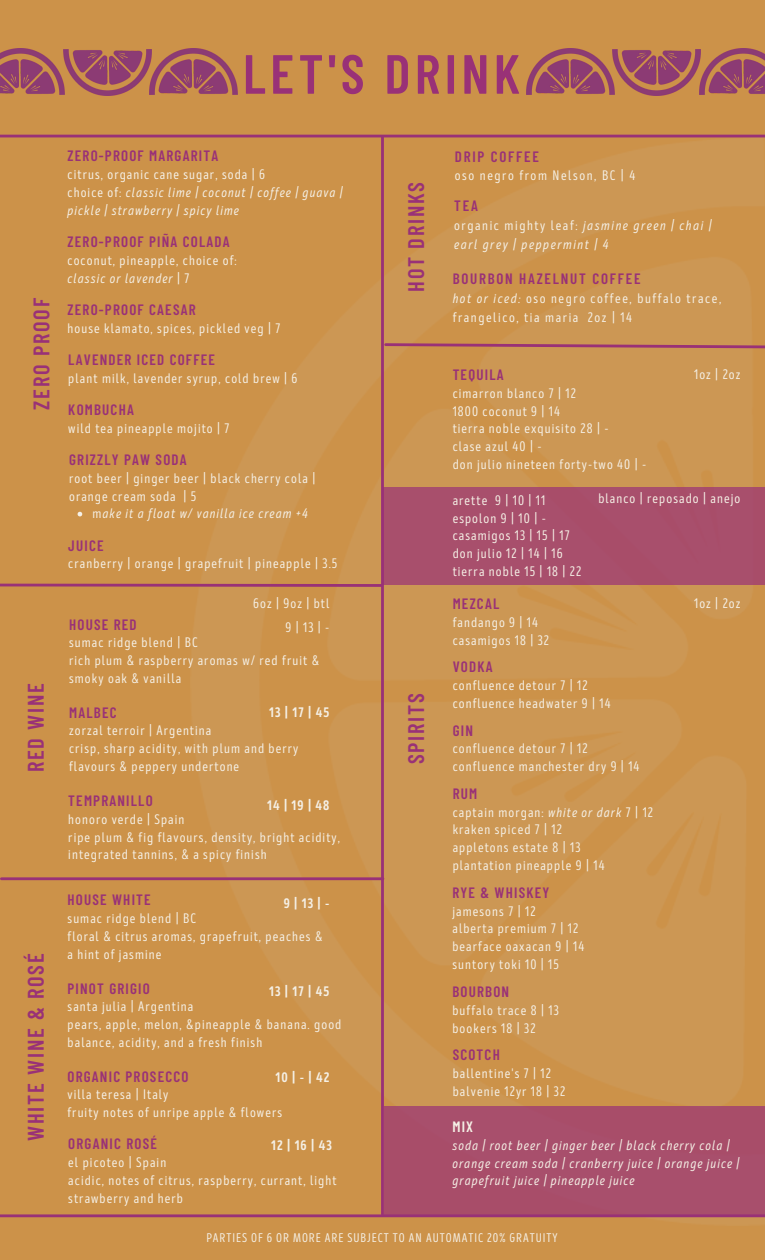
<style>
.page{position:relative;width:765px;height:1260px;background:#cc9249}
.page>*{position:absolute;margin:0;border:0;box-sizing:border-box;transform-origin:0 0}
.t1{font:600 55.12px "Barlow Condensed";letter-spacing:.08em;color:#993177}
.t2{font:600 22.5px "Barlow Condensed";letter-spacing:.08em;color:#993177}
.t3{font:600 15px "Barlow Condensed";letter-spacing:.08em;color:#993177}
.t4{font:600 15px "Barlow Condensed";letter-spacing:.115em;color:#993177}
.t5{font:600 15px "Barlow Condensed";color:#f5f0e6}
.t6{font:13.75px/17.8px "Mozer";letter-spacing:.08em;color:#f5f0e6}
.t7{font:italic 13.75px/17.8px "Mozer";letter-spacing:.08em;color:#f5f0e6}
.t8{font:13.75px/18.8px "Mozer";letter-spacing:.115em;color:#f5f0e6}
.t9{font:italic 13.75px/18.8px "Mozer";letter-spacing:.115em;color:#f5f0e6}
.t10{font:700 13.75px "Mozer";letter-spacing:.08em;color:#f5f0e6}
.t11{font:12.5px "Mozer";letter-spacing:.08em;color:#f5f0e6}
.s1{font-style:normal}
.s2{font-style:italic}
</style>
<div class="page">
<img style="left:191px;top:137px;width:574px;height:1087px">
<hr style="left:0;top:135px;width:765px;height:2px;background:#993177">
<hr style="left:0;top:1214px;width:765px;height:3px;background:#993177">
<div style="left:384px;top:1106px;width:381px;height:109px;background:#a84f6c"></div>
<hr style="left:381px;top:137px;width:3px;height:1077px;background:#993177">
<hr style="left:1px;top:877px;width:382px;height:3px;background:#993177">
<svg style="left:0;top:582px;width:381px;height:6px"></svg>
<img style="left:65px;top:49px;width:173px;height:46px">
<svg style="left:78px;top:512px;width:4px;height:4px"></svg>
<div style="left:383px;top:487px;width:382px;height:98px;background:#a84f6c"></div>
<img style="left:527px;top:49px;width:86px;height:46px">
<img style="left:613px;top:49px;width:86px;height:46px">
<img style="left:0;top:49px;width:65px;height:46px">
<img style="left:699px;top:49px;width:66px;height:46px">
<svg style="left:384px;top:342px;width:381px;height:8px"></svg>
<p class="t1" style="left:243px;top:39px;width:279px">LET'S DRINK</p>
<p class="t2" style="left:27px;top:410px;width:113px;rotate:-90deg">ZERO PROOF</p>
<p class="t2" style="left:21px;top:772px;width:91px;rotate:-90deg">RED WINE</p>
<p class="t2" style="left:21px;top:1141px;width:189px;rotate:-90deg">WHITE WINE &amp; ROSÉ</p>
<p class="t3" style="left:68px;top:146px;width:152px">ZERO-PROOF MARGARITA</p>
<p class="t6" style="left:68px;top:166px;width:199px">citrus, organic cane sugar, soda | 6</p>
<p class="t7" style="left:68px;top:184px;width:277px"><span class="s1">choice of:</span> classic lime | coconut | coffee | guava | pickle | strawberry | spicy lime</p>
<p class="t3" style="left:68px;top:232px;width:164px">ZERO-PROOF PIÑA COLADA</p>
<p class="t6" style="left:68px;top:252px;width:171px">coconut, pineapple, choice of:</p>
<p class="t7" style="left:68px;top:269px;width:123px">classic or lavender <span class="s1">| 7</span></p>
<p class="t3" style="left:68px;top:300px;width:130px">ZERO-PROOF CAESAR</p>
<p class="t6" style="left:68px;top:319px;width:214px">house klamato, spices, pickled veg | 7</p>
<p class="t3" style="left:68px;top:350px;width:148px">LAVENDER ICED COFFEE</p>
<p class="t6" style="left:68px;top:370px;width:231px">plant milk, lavender syrup, cold brew | 6</p>
<p class="t3" style="left:68px;top:400px;width:67px">KOMBUCHA</p>
<p class="t6" style="left:68px;top:420px;width:163px">wild tea pineapple mojito | 7</p>
<p class="t3" style="left:69px;top:450px;width:119px">GRIZZLY PAW SODA</p>
<p class="t6" style="left:69px;top:470px;width:248px">root beer | ginger beer | black cherry cola | orange cream soda | 5</p>
<p class="t3" style="left:68px;top:536px;width:37px">JUICE</p>
<p class="t6" style="left:68px;top:555px;width:271px">cranberry | orange | grapefruit | pineapple | 3.5</p>
<p class="t7" style="left:93px;top:505px;width:217px"><span class="s1">m</span>ake it a float w/ vanilla ice cream +4</p>
<p class="t6" style="left:253px;top:595px;width:78px">6oz | 9oz | btl</p>
<p class="t3" style="left:69px;top:615px;width:69px">HOUSE RED</p>
<p class="t6" style="left:69px;top:634px;width:130px">sumac ridge blend | BC</p>
<p class="t6" style="left:69px;top:652px;width:252px">rich plum &amp; raspberry aromas w/ red fruit &amp; smoky oak &amp; vanilla</p>
<p class="t6" style="left:285px;top:619px;width:46px">9|13|-</p>
<p class="t10" style="left:269px;top:704px;width:62px">13|17|45</p>
<p class="t3" style="left:69px;top:703px;width:49px">MALBEC</p>
<p class="t6" style="left:69px;top:722px;width:144px">zorzal terroir | Argentina</p>
<p class="t6" style="left:69px;top:740px;width:231px">crisp, sharp acidity, with plum and berry flavours &amp; peppery undertone</p>
<p class="t3" style="left:68px;top:791px;width:86px">TEMPRANILLO</p>
<p class="t6" style="left:68px;top:811px;width:118px">honoro verde | Spain</p>
<p class="t6" style="left:68px;top:828px;width:273px">ripe plum &amp; fig flavours, density, bright acidity, integrated tannins, &amp; a spicy finish</p>
<p class="t10" style="left:267px;top:797px;width:64px">14|19|48</p>
<p class="t3" style="left:68px;top:890px;width:85px">HOUSE WHITE</p>
<p class="t6" style="left:68px;top:910px;width:130px">sumac ridge blend | BC</p>
<p class="t6" style="left:68px;top:928px;width:256px">floral &amp; citrus aromas, grapefruit, peaches &amp; a hint of jasmine</p>
<p class="t3" style="left:68px;top:979px;width:84px">PINOT GRIGIO</p>
<p class="t6" style="left:68px;top:998px;width:127px">santa julia | Argentina</p>
<p class="t6" style="left:68px;top:1016px;width:275px">pears, apple, melon, &amp;pineapple &amp; banana. good balance, acidity, and a fresh finish</p>
<p class="t10" style="left:284px;top:895px;width:47px">9|13|-</p>
<p class="t10" style="left:269px;top:983px;width:62px">13|17|45</p>
<p class="t3" style="left:67px;top:1067px;width:123px">ORGANIC PROSECCO</p>
<p class="t6" style="left:67px;top:1086px;width:102px">villa teresa | Italy</p>
<p class="t6" style="left:67px;top:1104px;width:216px">fruity notes of unripe apple &amp; flowers</p>
<p class="t3" style="left:68px;top:1134px;width:90px">ORGANIC ROSÉ</p>
<p class="t6" style="left:68px;top:1154px;width:99px">el picoteo | Spain</p>
<p class="t6" style="left:68px;top:1172px;width:270px">acidic, notes of citrus, raspberry, currant, light strawberry and herb</p>
<p class="t10" style="left:276px;top:1069px;width:55px">10|-|42</p>
<p class="t10" style="left:271px;top:1137px;width:62px">12|16|43</p>
<p class="t2" style="left:402px;top:292px;width:112px;rotate:-90deg">HOT DRINKS</p>
<p class="t2" style="left:402px;top:764px;width:73px;rotate:-90deg">SPIRITS</p>
<p class="t4" style="left:455px;top:147px;width:86px">DRIP COFFEE</p>
<p class="t8" style="left:455px;top:167px;width:182px">oso negro from Nelson, BC | 4</p>
<p class="t3" style="left:454px;top:196px;width:25px">TEA</p>
<p class="t9" style="left:454px;top:216px;width:259px"><span class="s1">organic mighty leaf:</span> jasmine green | chai | earl grey | peppermint | 4</p>
<p class="t4" style="left:453px;top:269px;width:189px">BOURBON HAZELNUT COFFEE</p>
<p class="t8" style="left:453px;top:289px;width:270px"><span class="s2">hot or iced:</span> oso negro coffee, buffalo trace, frangelico, tia maria 2oz | 14</p>
<p class="t6" style="left:694px;top:366px;width:48px">1oz | 2oz</p>
<p class="t3" style="left:453px;top:365px;width:52px">TEQUILA</p>
<p class="t6" style="left:453px;top:385px;width:125px">cimarron blanco 7 | 12</p>
<p class="t6" style="left:453px;top:402px;width:109px">1800 coconut 9 | 14</p>
<p class="t6" style="left:453px;top:420px;width:157px">tierra noble exquisito 28 | -</p>
<p class="t6" style="left:453px;top:438px;width:90px">clase azul 40 | -</p>
<p class="t6" style="left:453px;top:456px;width:195px">don julio nineteen forty-two 40 | -</p>
<p class="t6" style="left:453px;top:492px;width:94px">arette 9 | 10 | 11</p>
<p class="t6" style="left:453px;top:509px;width:95px">espolon 9 | 10 | -</p>
<p class="t6" style="left:453px;top:527px;width:119px">casamigos 13 | 15 | 17</p>
<p class="t6" style="left:453px;top:545px;width:111px">don julio 12 | 14 | 16</p>
<p class="t6" style="left:453px;top:563px;width:130px">tierra noble 15 | 18 | 22</p>
<p class="t6" style="left:598px;top:490px;width:144px">blanco | reposado | anejo</p>
<p class="t3" style="left:453px;top:594px;width:48px">MEZCAL</p>
<p class="t6" style="left:453px;top:614px;width:87px">fandango 9 | 14</p>
<p class="t6" style="left:453px;top:632px;width:98px">casamigos 18 | 32</p>
<p class="t3" style="left:453px;top:657px;width:41px">VODKA</p>
<p class="t6" style="left:453px;top:677px;width:136px">confluence detour 7 | 12</p>
<p class="t6" style="left:453px;top:695px;width:159px">confluence headwater 9 | 14</p>
<p class="t3" style="left:453px;top:721px;width:22px">GIN</p>
<p class="t6" style="left:453px;top:740px;width:136px">confluence detour 7 | 12</p>
<p class="t6" style="left:453px;top:758px;width:188px">confluence manchester dry 9 | 14</p>
<p class="t3" style="left:453px;top:784px;width:26px">RUM</p>
<p class="t6" style="left:453px;top:803px;width:202px">captain morgan: <span class="s2">white or dark</span> 7 | 12</p>
<p class="t6" style="left:453px;top:821px;width:111px">kraken spiced 7 | 12</p>
<p class="t6" style="left:453px;top:839px;width:129px">appletons estate 8 | 13</p>
<p class="t6" style="left:453px;top:857px;width:153px">plantation pineapple 9 | 14</p>
<p class="t3" style="left:452px;top:883px;width:98px">RYE &amp; WHISKEY</p>
<p class="t6" style="left:452px;top:902px;width:85px">jamesons 7 | 12</p>
<p class="t6" style="left:452px;top:920px;width:127px">alberta premium 7 | 12</p>
<p class="t6" style="left:452px;top:938px;width:133px">bearface oaxacan 9 | 14</p>
<p class="t6" style="left:452px;top:956px;width:108px">suntory toki 10 | 15</p>
<p class="t3" style="left:452px;top:982px;width:58px">BOURBON</p>
<p class="t6" style="left:452px;top:1002px;width:108px">buffalo trace 8 | 13</p>
<p class="t6" style="left:452px;top:1020px;width:85px">bookers 18 | 32</p>
<p class="t3" style="left:453px;top:1045px;width:49px">SCOTCH</p>
<p class="t6" style="left:453px;top:1065px;width:100px">ballentine's 7 | 12</p>
<p class="t6" style="left:453px;top:1083px;width:114px">balvenie 12yr 18 | 32</p>
<p class="t6" style="left:694px;top:595px;width:48px">1oz | 2oz</p>
<p class="t5" style="left:452px;top:1117px;width:22px">MIX</p>
<p class="t7" style="left:452px;top:1137px;width:288px">soda | root beer | ginger beer | black cherry cola | orange cream soda | cranberry juice | orange juice | grapefruit juice | pineapple juice</p>
<p class="t11" style="left:206px;top:1231px;width:353px">PARTIES OF 6 OR MORE ARE SUBJECT TO AN AUTOMATIC 20% GRATUITY</p>
</div>
